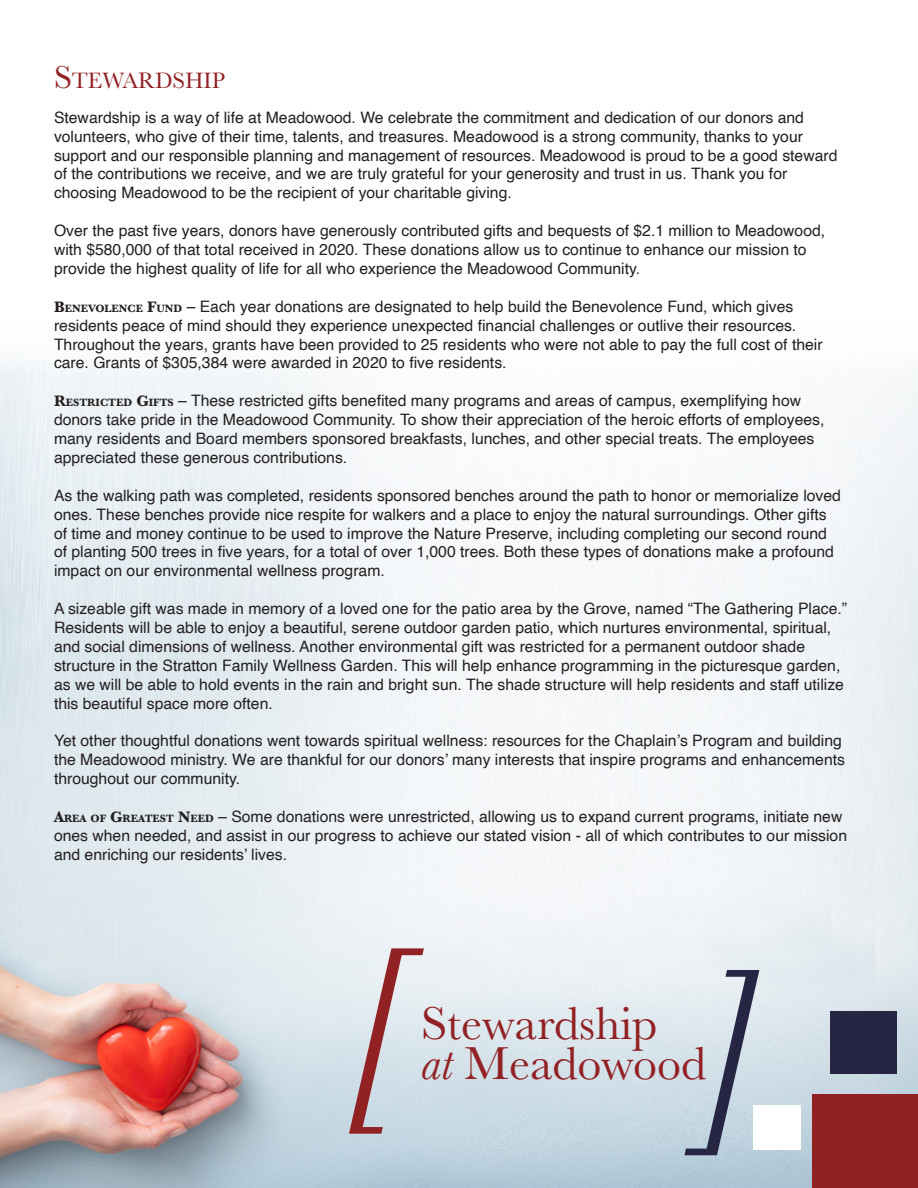
<style>
.page{position:relative;width:918px;height:1188px;background:#fff}
.page>*{position:absolute;margin:0;border:0;box-sizing:border-box;transform-origin:0 0}
.t1{font:220.5px "Monotype Corsiva";color:#922124}
.t2{font:220.5px "Monotype Corsiva";color:#262644}
.t3{font:48px "Baskerville";color:#922124}
.t4{font:23.1px "Baskerville";color:#922124}
.Body_Copy{font:15.75px/18.9px "Helvetica";color:#231f20}
.s1{font-size:33px}
.s2{font-family:"Baskerville";font-weight:700}
.s3{font-family:"Baskerville";font-weight:700;font-size:10.95px}
.s4{font-style:italic}
</style>
<div class="page">
<img style="left:0;top:359px;width:918px;height:829px">
<div style="left:813px;top:1094px;width:105px;height:94px;background:#922124"></div>
<div style="left:754px;top:1105px;width:47px;height:45px;background:#fff"></div>
<div style="left:831px;top:1011px;width:66px;height:62px;background:#262644"></div>
<p class="t4" style="left:54px;top:65px;width:172px"><span class="s1">S</span>TEWARDSHIP</p>
<p class="Body_Copy" style="left:54px;top:108px;width:785px">Stewardship is a way of life at Meadowood. We celebrate the commitment and dedication of our donors and volunteers, who give of their time, talents, and treasures. Meadowood is a strong community, thanks to your support and our responsible planning and management of resources. Meadowood is proud to be a good steward of the contributions we receive, and we are truly grateful for your generosity and trust in us. Thank you for choosing Meadowood to be the recipient of your charitable giving.</p>
<p class="Body_Copy" style="left:54px;top:222px;width:773px">Over the past five years, donors have generously contributed gifts and bequests of $2.1 million to Meadowood, with $580,000 of that total received in 2020. These donations allow us to continue to enhance our mission to provide the highest quality of life for all who experience the Meadowood Community.</p>
<p class="Body_Copy" style="left:54px;top:297px;width:770px"><span class="s2">B</span><span class="s3">ENEVOLENCE</span> <span class="s2">F</span><span class="s3">UND</span> – Each year donations are designated to help build the Benevolence Fund, which gives residents peace of mind should they experience unexpected financial challenges or outlive their resources.<br>Throughout the years, grants have been provided to 25 residents who were not able to pay the full cost of their care. Grants of $305,384 were awarded in 2020 to five residents.</p>
<p class="Body_Copy" style="left:54px;top:392px;width:772px"><span class="s2">R</span><span class="s3">ESTRICTED</span> <span class="s2">G</span><span class="s3">IFTS</span> – These restricted gifts benefited many programs and areas of campus, exemplifying how donors take pride in the Meadowood Community. To show their appreciation of the heroic efforts of employees, many residents and Board members sponsored breakfasts, lunches, and other special treats. The employees appreciated these generous contributions.</p>
<p class="Body_Copy" style="left:54px;top:486px;width:788px">As the walking path was completed, residents sponsored benches around the path to honor or memorialize loved ones. These benches provide nice respite for walkers and a place to enjoy the natural surroundings. Other gifts of time and money continue to be used to improve the Nature Preserve, including completing our second round of planting 500 trees in five years, for a total of over 1,000 trees. Both these types of donations make a profound impact on our environmental wellness program.</p>
<p class="Body_Copy" style="left:54px;top:600px;width:795px">A sizeable gift was made in memory of a loved one for the patio area by the Grove, named “The Gathering Place.” Residents will be able to enjoy a beautiful, serene outdoor garden patio, which nurtures environmental, spiritual, and social dimensions of wellness. Another environmental gift was restricted for a permanent outdoor shade structure in the Stratton Family Wellness Garden. This will help enhance programming in the picturesque garden, as we will be able to hold events in the rain and bright sun. The shade structure will help residents and staff utilize this beautiful space more often.</p>
<p class="Body_Copy" style="left:54px;top:732px;width:793px">Yet other thoughtful donations went towards spiritual wellness: resources for the Chaplain’s Program and building the Meadowood ministry. We are thankful for our donors’ many interests that inspire programs and enhancements throughout our community.</p>
<p class="Body_Copy" style="left:54px;top:808px;width:795px"><span class="s2">A</span><span class="s3">REA OF</span> <span class="s2">G</span><span class="s3">REATEST</span> <span class="s2">N</span><span class="s3">EED</span> – Some donations were unrestricted, allowing us to expand current programs, initiate new ones when needed, and assist in our progress to achieve our stated vision - all of which contributes to our mission and enriching our residents’ lives.</p>
<p class="t1" style="left:335px;top:895px;width:54px">[</p>
<p class="t2" style="left:677px;top:917px;width:72px">]</p>
<p class="t3" style="left:421px;top:993px;width:238px">Stewardship</p>
<p class="t3" style="left:421px;top:1033px;width:287px"><span class="s4">at</span> Meadowood</p>
</div>
